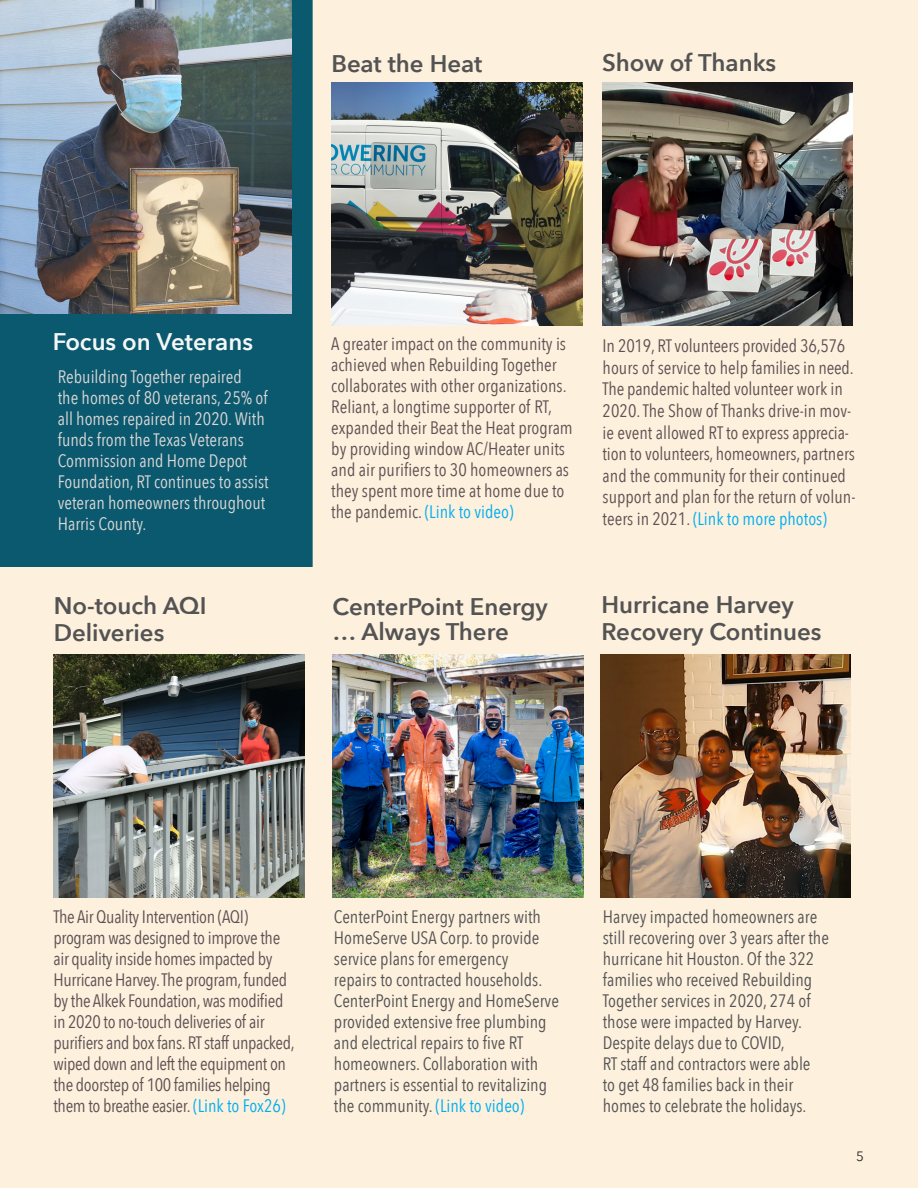
<style>
.page{position:relative;width:918px;height:1188px;background:#fdf0dd}
.page>*{position:absolute;margin:0;border:0;box-sizing:border-box;transform-origin:0 0}
.t1{font:600 24px/27px "Avenir Next";color:#535354}
.t2{font:600 24px "Avenir Next";color:#f5f7f7}
.t3{font:18px/21px "Avenir Next Condensed";letter-spacing:-.005em;color:#5c5153}
.t4{font:18px/21px "Avenir Next Condensed";color:#535354}
.t5{font:18px/21px "Avenir Next Condensed";color:#dad7d7}
.t6{font:13.5px "Avenir Next";color:#231f20}
.s1{color:#00aeef}
</style>
<div class="page">
<div style="left:0;top:0;width:313px;height:567px;background:#0b596e"></div>
<img style="left:0;top:0;width:292px;height:314px">
<img style="left:333px;top:654px;width:251px;height:243px">
<img style="left:600px;top:654px;width:251px;height:243px">
<img style="left:332px;top:82px;width:250px;height:243px">
<img style="left:602px;top:83px;width:251px;height:243px">
<img style="left:54px;top:654px;width:250px;height:243px">
<p class="t1" style="left:332px;top:50px;width:152px">Beat the Heat</p>
<p class="t1" style="left:602px;top:48px;width:176px">Show of Thanks</p>
<p class="t2" style="left:53px;top:321px;width:202px">Focus on Veterans</p>
<p class="t5" style="left:58px;top:365px;width:212px">Rebuilding Together repaired<br>the homes of 80 veterans, 25% of all homes repaired in 2020. With funds from the Texas Veterans<br>Commission and Home Depot<br>Foundation, RT continues to assist veteran homeowners throughout<br>Harris County.</p>
<p class="t1" style="left:54px;top:592px;width:154px">No-touch AQI<br>Deliveries</p>
<p class="t3" style="left:331px;top:333px;width:243px">A greater impact on the community is achieved when Rebuilding Together collaborates with other organizations.<br>Reliant, a longtime supporter of RT, expanded their Beat the Heat program by providing window AC/Heater units and air purifiers to 30 homeowners as they spent more time at home due to the pandemic. <span class="s1">(Link to video)</span></p>
<p class="t1" style="left:333px;top:593px;width:217px;line-height:25.5px">CenterPoint Energy … Always There</p>
<p class="t3" style="left:603px;top:334px;width:254px;line-height:21.6px">In 2019, RT volunteers provided 36,576 hours of service to help families in need.<br>The pandemic halted volunteer work in 2020. The Show of Thanks drive-in mov&shy;ie event allowed RT to express apprecia&shy;tion to volunteers, homeowners, partners and the community for their continued support and plan for the return of volun&shy;teers in 2021. <span class="s1">(Link to more photos)</span></p>
<p class="t1" style="left:602px;top:591px;width:222px">Hurricane Harvey<br>Recovery Continues</p>
<p class="t3" style="left:54px;top:906px;width:243px">The Air Quality Intervention (AQI) program was designed to improve the air quality inside homes impacted by Hurricane Harvey. The program, funded by the Alkek Foundation, was modified in 2020 to no-touch deliveries of air purifiers and box fans. RT staff unpacked, wiped down and left the equipment on the doorstep of 100 families helping them to breathe easier. <span class="s1">(Link to Fox26)</span></p>
<p class="t4" style="left:334px;top:906px;width:227px">CenterPoint Energy partners with HomeServe USA Corp. to provide service plans for emergency<br>repairs to contracted households.<br>CenterPoint Energy and HomeServe provided extensive free plumbing and electrical repairs to five RT homeowners. Collaboration with partners is essential to revitalizing the community. <span class="s1">(Link to video)</span></p>
<p class="t4" style="left:603px;top:906px;width:228px">Harvey impacted homeowners are still recovering over 3 years after the hurricane hit Houston. Of the 322 families who received Rebuilding<br>Together services in 2020, 274 of those were impacted by Harvey.<br>Despite delays due to COVID,<br>RT staff and contractors were able<br>to get 48 families back in their homes to celebrate the holidays.</p>
<p class="t6" style="left:856px;top:1145px;width:9px">5</p>
</div>
